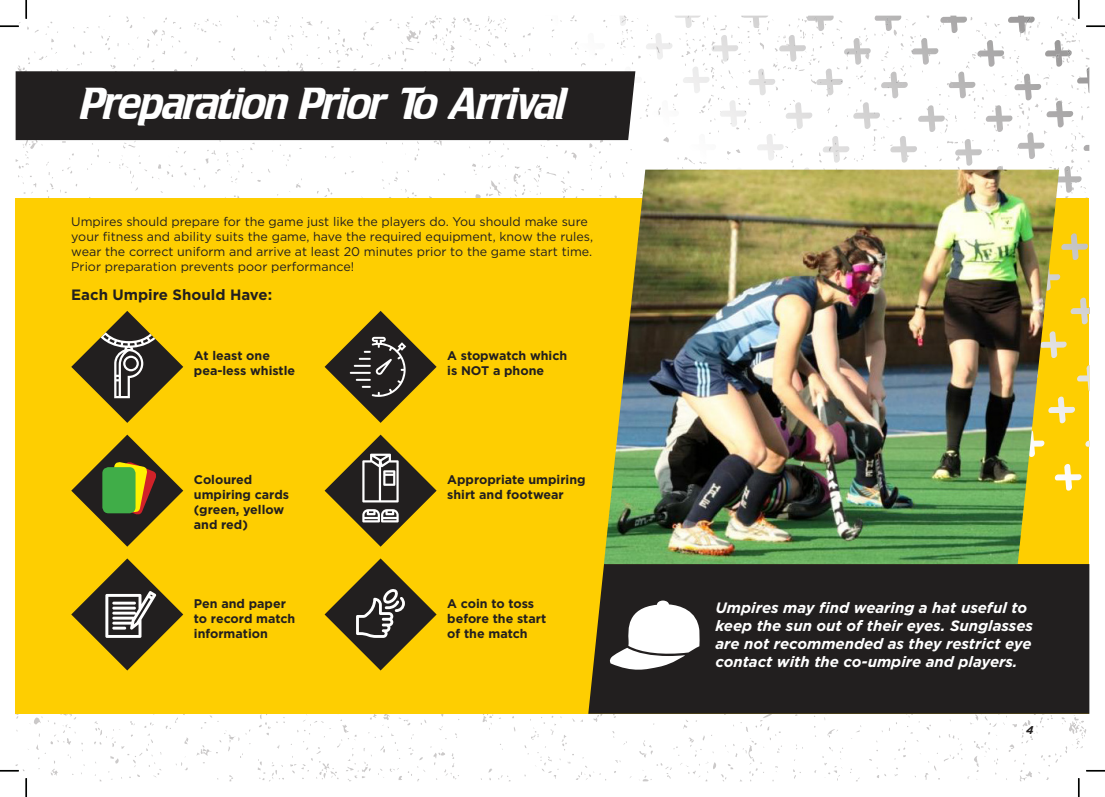
<style>
.page{position:relative;width:1105px;height:797px;background:#fff}
.page>*{position:absolute;margin:0;border:0;box-sizing:border-box;transform-origin:0 0}
.t1{font:41.75px "Crillee";color:#fff}
.t2{font:italic 700 15px/18px "Gotham";color:#fff}
.t3{font:700 15px "Gotham";color:#221f1f}
.t4{font:12.5px/15px "Gotham";color:#221f1f}
.t5{font:700 12.5px/15px "Gotham";color:#221f1f}
.t6{font:italic 700 11.25px "Gotham";color:#221f1f}
</style>
<div class="page">
<svg style="left:18px;top:16px;width:1065px;height:35px"></svg>
<svg style="left:17px;top:51px;width:1072px;height:49px"></svg>
<svg style="left:21px;top:100px;width:1068px;height:57px"></svg>
<svg style="left:16px;top:717px;width:1071px;height:46px"></svg>
<div style="left:16px;top:198px;width:1073px;height:515px;background:#fece01"></div>
<img style="left:986px;top:105px;width:26px;height:27px">
<svg style="left:996px;top:106px;width:5px;height:13px"></svg>
<img style="left:875px;top:16px;width:26px;height:15px">
<svg style="left:885px;top:18px;width:6px;height:7px"></svg>
<img style="left:949px;top:72px;width:26px;height:26px">
<img style="left:912px;top:38px;width:26px;height:27px">
<img style="left:912px;top:50px;width:19px;height:4px">
<img style="left:955px;top:139px;width:27px;height:27px">
<img style="left:844px;top:38px;width:27px;height:27px">
<img style="left:847px;top:51px;width:22px;height:3px">
<img style="left:918px;top:105px;width:27px;height:27px">
<svg style="left:928px;top:109px;width:5px;height:9px"></svg>
<img style="left:807px;top:16px;width:27px;height:15px">
<svg style="left:807px;top:17px;width:11px;height:4px"></svg>
<img style="left:881px;top:72px;width:27px;height:26px">
<img style="left:887px;top:82px;width:15px;height:6px">
<img style="left:1045px;top:40px;width:27px;height:27px">
<img style="left:1055px;top:49px;width:17px;height:11px">
<img style="left:1008px;top:16px;width:27px;height:17px">
<img style="left:1020px;top:17px;width:12px;height:16px">
<img style="left:1014px;top:74px;width:27px;height:26px">
<img style="left:977px;top:40px;width:27px;height:27px">
<svg style="left:977px;top:50px;width:8px;height:6px"></svg>
<img style="left:940px;top:16px;width:27px;height:17px">
<img style="left:947px;top:17px;width:20px;height:5px">
<img style="left:757px;top:134px;width:27px;height:26px">
<img style="left:646px;top:33px;width:27px;height:27px">
<img style="left:656px;top:43px;width:14px;height:10px">
<img style="left:720px;top:100px;width:27px;height:27px">
<img style="left:721px;top:111px;width:25px;height:13px">
<img style="left:610px;top:16px;width:16px;height:10px">
<svg style="left:621px;top:16px;width:5px;height:7px"></svg>
<img style="left:794px;top:168px;width:27px;height:2px">
<img style="left:683px;top:67px;width:27px;height:26px">
<img style="left:615px;top:67px;width:27px;height:26px">
<img style="left:689px;top:134px;width:27px;height:27px">
<img style="left:578px;top:33px;width:27px;height:27px">
<img style="left:652px;top:100px;width:27px;height:27px">
<svg style="left:658px;top:111px;width:3px;height:4px"></svg>
<img style="left:543px;top:16px;width:15px;height:10px">
<img style="left:816px;top:69px;width:27px;height:26px">
<img style="left:816px;top:80px;width:26px;height:10px">
<img style="left:890px;top:136px;width:27px;height:27px">
<img style="left:779px;top:35px;width:27px;height:27px">
<svg style="left:788px;top:44px;width:7px;height:2px"></svg>
<img style="left:853px;top:102px;width:27px;height:27px">
<img style="left:759px;top:16px;width:9px;height:12px">
<img style="left:742px;top:16px;width:17px;height:12px">
<img style="left:786px;top:102px;width:26px;height:27px">
<img style="left:674px;top:16px;width:27px;height:12px">
<img style="left:749px;top:69px;width:26px;height:26px">
<svg style="left:762px;top:72px;width:4px;height:11px"></svg>
<img style="left:823px;top:136px;width:26px;height:27px">
<svg style="left:829px;top:143px;width:10px;height:13px"></svg>
<img style="left:711px;top:35px;width:27px;height:27px">
<img style="left:713px;top:46px;width:15px;height:14px">
<img style="left:1055px;top:166px;width:27px;height:27px">
<img style="left:1065px;top:169px;width:12px;height:21px">
<img style="left:1018px;top:132px;width:27px;height:27px">
<img style="left:1061px;top:233px;width:27px;height:27px">
<img style="left:987px;top:166px;width:27px;height:4px">
<img style="left:990px;top:167px;width:17px;height:3px">
<img style="left:1077px;top:67px;width:12px;height:26px">
<svg style="left:1080px;top:69px;width:8px;height:9px"></svg>
<svg style="left:1083px;top:145px;width:6px;height:6px"></svg>
<img style="left:1046px;top:101px;width:27px;height:26px">
<svg style="left:1056px;top:101px;width:6px;height:10px"></svg>
<svg style="left:1085px;top:440px;width:5px;height:7px"></svg>
<img style="left:1059px;top:396px;width:16px;height:27px">
<img style="left:1059px;top:464px;width:22px;height:26px">
<img style="left:1070px;top:297px;width:19px;height:27px">
<svg style="left:1089px;top:365px;width:1px;height:26px"></svg>
<img style="left:1077px;top:365px;width:12px;height:26px">
<img style="left:1059px;top:341px;width:8px;height:7px">
<div style="left:588px;top:564px;width:501px;height:149px;background:#221f1f"></div>
<div style="left:16px;top:71px;width:619px;height:69px;background:#221f1f"></div>
<img style="left:604px;top:170px;width:455px;height:394px">
<svg style="left:71px;top:311px;width:112px;height:112px"></svg>
<svg style="left:325px;top:311px;width:112px;height:112px"></svg>
<svg style="left:71px;top:434px;width:112px;height:112px"></svg>
<div style="left:102px;top:467px;width:34px;height:46px;background:#40ad48;border-radius:6px"></div>
<svg style="left:325px;top:434px;width:112px;height:112px"></svg>
<svg style="left:71px;top:558px;width:112px;height:112px"></svg>
<svg style="left:325px;top:558px;width:112px;height:112px"></svg>
<svg style="left:610px;top:600px;width:90px;height:73px;background:#a6a4a4"></svg>
<svg style="left:0;top:25px;width:19px;height:2px"></svg>
<svg style="left:1086px;top:25px;width:19px;height:2px"></svg>
<svg style="left:1086px;top:770px;width:19px;height:1px"></svg>
<svg style="left:25px;top:0;width:2px;height:19px"></svg>
<svg style="left:0;top:762px;width:1050px;height:35px"></svg>
<svg style="left:1078px;top:0;width:1px;height:19px"></svg>
<svg style="left:1078px;top:778px;width:1px;height:19px"></svg>
<h1 class="t1" style="left:81px;top:86px;width:485px">Preparation Prior To Arrival</h1>
<p class="t4" style="left:71px;top:214px;width:523px">Umpires should prepare for the game just like the players do. You should make sure your fitness and ability suits the game, have the required equipment, know the rules, wear the correct uniform and arrive at least 20 minutes prior to the game start time.<br>Prior preparation prevents poor performance!</p>
<p class="t3" style="left:71px;top:288px;width:202px">Each Umpire Should Have:</p>
<p class="t5" style="left:194px;top:349px;width:103px">At least one pea-less whistle</p>
<p class="t5" style="left:447px;top:349px;width:122px">A stopwatch which is NOT a phone</p>
<p class="t5" style="left:194px;top:473px;width:97px">Coloured umpiring cards (green, yellow and red)</p>
<p class="t5" style="left:447px;top:473px;width:140px">Appropriate umpiring shirt and footwear</p>
<p class="t5" style="left:194px;top:596px;width:103px">Pen and paper to record match information</p>
<p class="t5" style="left:447px;top:596px;width:101px">A coin to toss before the start of the match</p>
<p class="t2" style="left:715px;top:599px;width:319px">Umpires may find wearing a hat useful to keep the sun out of their eyes. Sunglasses are not recommended as they restrict eye contact with the co-umpire and players.</p>
<p class="t6" style="left:1026px;top:724px;width:9px">4</p>
</div>
